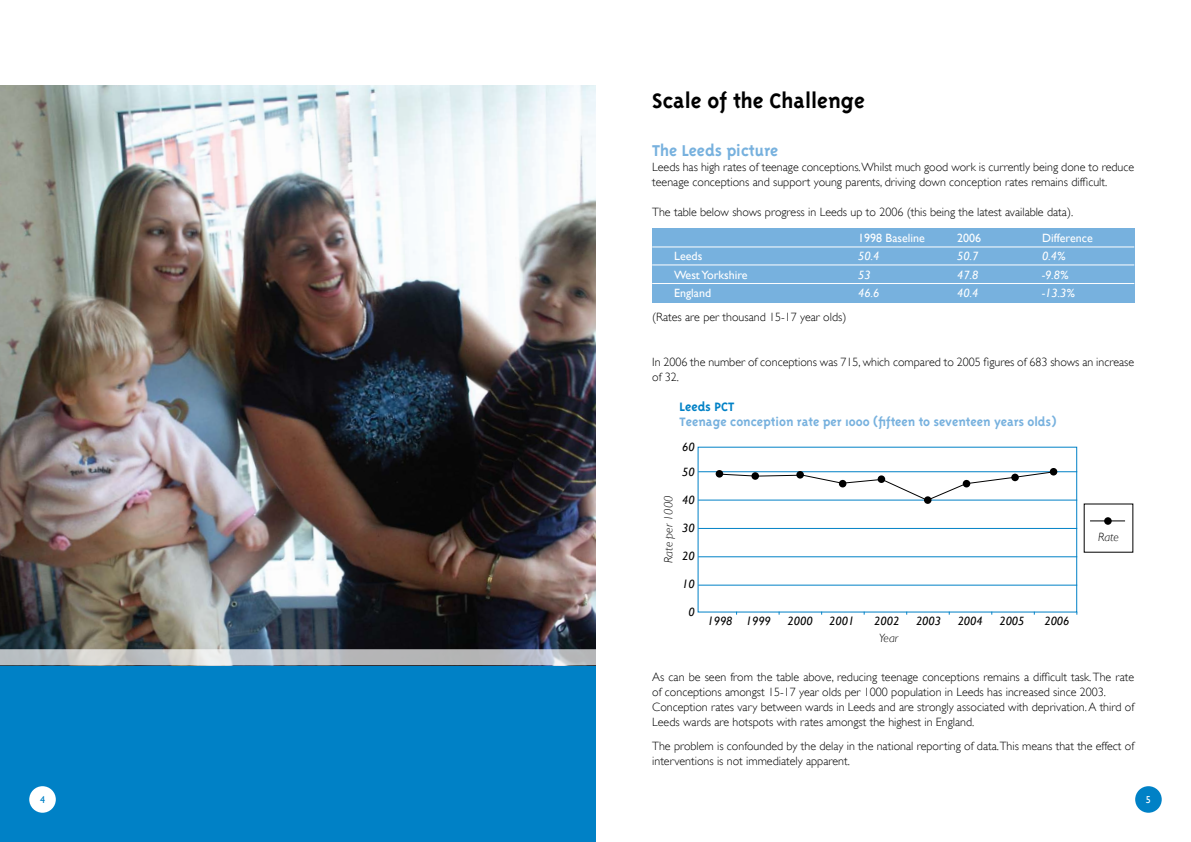
<style>
.page{position:relative;width:1191px;height:842px;background:#fff}
.page>*{position:absolute;margin:0;border:0;box-sizing:border-box;transform-origin:0 0}
.t1{font:700 24px "Triplex";color:#000}
.t2{font:700 18px "Triplex";color:#77b1de}
.t3{font:700 14px "Triplex";color:#77b1de}
.t4{font:700 14px "Triplex";color:#0081c6}
.t5{font:300 12px/15px "Gill Sans";color:#000}
.t6{font:12px "Gill Sans";color:#fff}
.t7{font:italic 12px/25px "Gill Sans";color:#000}
.t8{font:italic 12px "Gill Sans";color:#fff}
.t9{font:italic 300 12px "Gill Sans";color:#000}
.t10{font:10px "Gill Sans";color:#0081c6}
.t11{font:10px "Gill Sans";color:#fff}
</style>
<div class="page">
<div style="left:0;top:665px;width:595px;height:177px;background:#0081c6"></div>
<img style="left:0;top:85px;width:595px;height:564px">
<svg style="left:0;top:649px;width:596px;height:16px;background:#bfc1c3"></svg>
<div style="left:652px;top:228px;width:482px;height:75px;background:#77b1de"></div>
<hr style="left:652px;top:247px;width:482px;height:1px;background:#fff">
<hr style="left:652px;top:265px;width:482px;height:1px;background:#fff">
<hr style="left:652px;top:283px;width:482px;height:1px;background:#fff">
<hr style="left:698px;top:471px;width:379px;height:1px;background:#0081c6">
<hr style="left:698px;top:500px;width:379px;height:1px;background:#0081c6">
<hr style="left:698px;top:528px;width:379px;height:1px;background:#0081c6">
<hr style="left:698px;top:556px;width:379px;height:1px;background:#0081c6">
<hr style="left:698px;top:585px;width:379px;height:1px;background:#0081c6">
<svg style="left:718px;top:471px;width:336px;height:30px"></svg>
<div style="left:715px;top:470px;width:8px;height:8px;background:#000;border-radius:50%"></div>
<div style="left:751px;top:472px;width:8px;height:8px;background:#000;border-radius:50%"></div>
<div style="left:796px;top:471px;width:8px;height:8px;background:#000;border-radius:50%"></div>
<div style="left:839px;top:480px;width:7px;height:7px;background:#000;border-radius:50%"></div>
<div style="left:877px;top:475px;width:8px;height:8px;background:#000;border-radius:50%"></div>
<div style="left:924px;top:496px;width:7px;height:8px;background:#000;border-radius:50%"></div>
<div style="left:962px;top:480px;width:8px;height:7px;background:#000;border-radius:50%"></div>
<div style="left:1011px;top:474px;width:7px;height:7px;background:#000;border-radius:50%"></div>
<div style="left:1049px;top:468px;width:8px;height:7px;background:#000;border-radius:50%"></div>
<hr style="left:1090px;top:520px;width:35px;height:1px;background:#000">
<div style="left:1104px;top:517px;width:7px;height:8px;background:#000;border-radius:50%"></div>
<div style="left:1135px;top:786px;width:26px;height:27px;background:#0081c6;border-radius:50%"></div>
<div style="left:29px;top:786px;width:27px;height:27px;background:#fff;border-radius:50%"></div>
<h1 class="t1" style="left:652px;top:87px;width:214px">Scale of the Challenge</h1>
<h2 class="t2" style="left:652px;top:140px;width:128px">The Leeds picture</h2>
<p class="t5" style="left:652px;top:159px;width:483px">Leeds has high rates of teenage conceptions. Whilst much good work is currently being done to reduce teenage conceptions and support young parents, driving down conception rates remains difficult.</p>
<p class="t5" style="left:652px;top:204px;width:422px">The table below shows progress in Leeds up to 2006 (this being the latest available data).</p>
<p class="t6" style="left:858px;top:231px;width:68px">1998 Baseline</p>
<p class="t6" style="left:957px;top:231px;width:25px">2006</p>
<p class="t6" style="left:1042px;top:231px;width:52px">Difference</p>
<p class="t6" style="left:674px;top:249px;width:30px">Leeds</p>
<p class="t8" style="left:858px;top:249px;width:23px">50.4</p>
<p class="t8" style="left:957px;top:249px;width:23px">50.7</p>
<p class="t8" style="left:1042px;top:249px;width:25px">0.4%</p>
<p class="t6" style="left:674px;top:268px;width:75px">West Yorkshire</p>
<p class="t8" style="left:858px;top:268px;width:14px">53</p>
<p class="t8" style="left:957px;top:268px;width:23px">47.8</p>
<p class="t8" style="left:1042px;top:268px;width:28px">-9.8%</p>
<p class="t6" style="left:674px;top:286px;width:38px">England</p>
<p class="t8" style="left:858px;top:286px;width:23px">46.6</p>
<p class="t8" style="left:957px;top:286px;width:23px">40.4</p>
<p class="t8" style="left:1042px;top:286px;width:34px">-13.3%</p>
<p class="t5" style="left:652px;top:309px;width:196px">(Rates are per thousand 15-17 year olds)</p>
<p class="t5" style="left:652px;top:354px;width:483px">In 2006 the number of conceptions was 715, which compared to 2005 figures of 683 shows an increase of 32.</p>
<p class="t4" style="left:679px;top:399px;width:56px">Leeds PCT</p>
<p class="t3" style="left:679px;top:414px;width:378px">Teenage conception rate per 1000 (fifteen to seventeen years olds)</p>
<p class="t7" style="left:682px;top:434px;width:14px">60<br>50</p>
<p class="t7" style="left:682px;top:487px;width:14px">40</p>
<p class="t7" style="left:682px;top:515px;width:14px">30</p>
<p class="t7" style="left:682px;top:543px;width:14px">20</p>
<p class="t7" style="left:682px;top:571px;width:14px">10</p>
<p class="t7" style="left:688px;top:599px;width:8px">0</p>
<p class="t9" style="left:662px;top:563px;width:69px;rotate:-90deg">Rate per 1000</p>
<p class="t7" style="left:707px;top:608px;width:65px">1998 1999</p>
<p class="t7" style="left:787px;top:608px;width:27px">2000</p>
<p class="t7" style="left:829px;top:608px;width:27px">2001</p>
<p class="t7" style="left:874px;top:608px;width:27px">2002</p>
<p class="t7" style="left:916px;top:608px;width:27px">2003</p>
<p class="t7" style="left:957px;top:608px;width:27px">2004</p>
<p class="t7" style="left:999px;top:608px;width:27px">2005</p>
<p class="t7" style="left:1044px;top:608px;width:27px">2006</p>
<p class="t9" style="left:878px;top:631px;width:21px">Year</p>
<p class="t9" style="left:1098px;top:530px;width:22px">Rate</p>
<p class="t5" style="left:652px;top:669px;width:483px">As can be seen from the table above, reducing teenage conceptions remains a difficult task. The rate of conceptions amongst 15-17 year olds per 1000 population in Leeds has increased since 2003.<br>Conception rates vary between wards in Leeds and are strongly associated with deprivation. A third of Leeds wards are hotspots with rates amongst the highest in England.</p>
<p class="t5" style="left:652px;top:738px;width:483px">The problem is confounded by the delay in the national reporting of data.This means that the effect of interventions is not immediately apparent.</p>
<p class="t10" style="left:40px;top:793px;width:6px">4</p>
<p class="t11" style="left:1146px;top:793px;width:6px">5</p>
</div>
